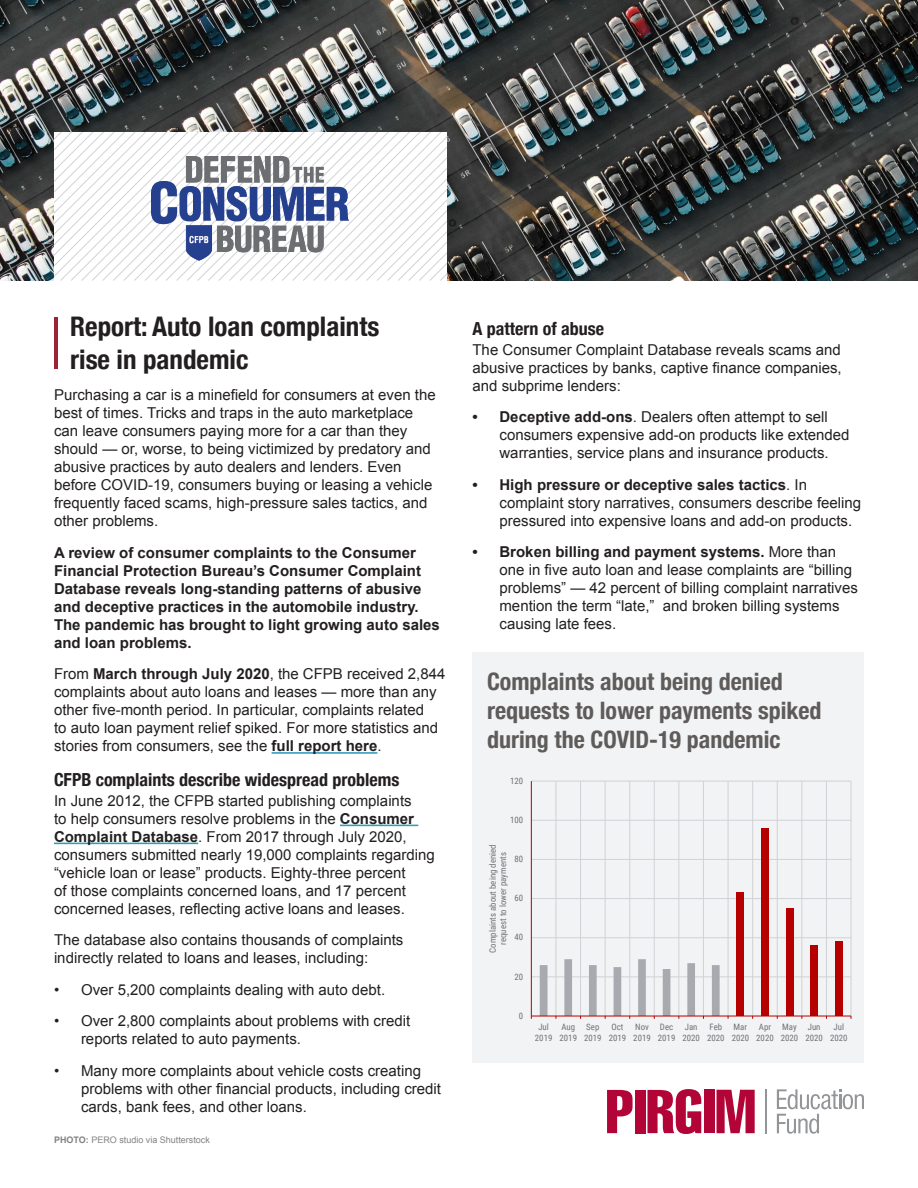
<style>
.page{position:relative;width:918px;height:1188px;background:#fff}
.page>*{position:absolute;margin:0;border:0;box-sizing:border-box;transform-origin:0 0}
.Headline{font:700 condensed 27px/32.4px "Helvetica Neue";color:#231f20}
.t1{font:700 condensed 24px/28.8px "Helvetica Neue";color:#5e5b5a}
.Subhead{font:700 condensed 18px "Helvetica Neue";color:#231f20}
.Body_Text{font:15px/18px "Arial";color:#231f20}
.Body_Text-2{font:700 15px/18px "Arial";color:#231f20}
.t2{font:9px "Arial";color:#808285}
.t3{font:8.85px/10.6px "Roboto Condensed";color:#76787b}
.s1{font-weight:700}
</style>
<div class="page">
<div style="left:472px;top:652px;width:392px;height:410px;background:#f2f3f4"></div>
<hr style="left:272px;top:752px;width:105px;height:2px;background:#309bbd">
<hr style="left:340px;top:825px;width:78px;height:1px;background:#309bbd">
<hr style="left:54px;top:843px;width:144px;height:1px;background:#309bbd">
<img style="left:0;top:0;width:918px;height:280px">
<svg style="left:54px;top:132px;width:392px;height:149px"></svg>
<img style="left:151px;top:157px;width:198px;height:104px">
<svg style="left:607px;top:1090px;width:26px;height:43px"></svg>
<div style="left:635px;top:1090px;width:10px;height:43px;background:#b30437"></div>
<svg style="left:647px;top:1089px;width:54px;height:45px"></svg>
<div style="left:704px;top:1090px;width:10px;height:43px;background:#b30437"></div>
<svg style="left:717px;top:1090px;width:38px;height:43px"></svg>
<hr style="left:765px;top:1089px;width:2px;height:45px;background:#939598">
<svg style="left:777px;top:1089px;width:87px;height:45px"></svg>
<hr style="left:531px;top:977px;width:320px;height:1px;background:#dcdddf">
<hr style="left:531px;top:937px;width:320px;height:1px;background:#dcdddf">
<hr style="left:531px;top:898px;width:320px;height:1px;background:#dcdddf">
<hr style="left:531px;top:859px;width:320px;height:1px;background:#dcdddf">
<hr style="left:531px;top:820px;width:320px;height:1px;background:#dcdddf">
<hr style="left:531px;top:781px;width:320px;height:1px;background:#dcdddf">
<hr style="left:556px;top:781px;width:1px;height:235px;background:#dcdddf">
<hr style="left:580px;top:781px;width:1px;height:235px;background:#dcdddf">
<hr style="left:605px;top:781px;width:1px;height:235px;background:#dcdddf">
<hr style="left:629px;top:781px;width:1px;height:235px;background:#dcdddf">
<hr style="left:654px;top:781px;width:1px;height:235px;background:#dcdddf">
<hr style="left:679px;top:781px;width:1px;height:235px;background:#dcdddf">
<hr style="left:703px;top:781px;width:1px;height:235px;background:#dcdddf">
<hr style="left:728px;top:781px;width:1px;height:235px;background:#dcdddf">
<hr style="left:752px;top:781px;width:1px;height:235px;background:#dcdddf">
<hr style="left:777px;top:781px;width:1px;height:235px;background:#dcdddf">
<hr style="left:802px;top:781px;width:1px;height:235px;background:#dcdddf">
<hr style="left:826px;top:781px;width:1px;height:235px;background:#dcdddf">
<hr style="left:851px;top:781px;width:1px;height:235px;background:#dcdddf">
<div style="left:737px;top:893px;width:7px;height:123px;background:#b60000"></div>
<div style="left:761px;top:828px;width:8px;height:188px;background:#b60000"></div>
<div style="left:786px;top:908px;width:7px;height:108px;background:#b60000"></div>
<div style="left:810px;top:946px;width:8px;height:70px;background:#b60000"></div>
<div style="left:835px;top:942px;width:8px;height:74px;background:#b60000"></div>
<hr style="left:531px;top:781px;width:1px;height:235px;background:#c00000">
<hr style="left:531px;top:1016px;width:320px;height:1px;background:#c00000">
<svg style="left:540px;top:959px;width:180px;height:60px"></svg>
<hr style="left:54px;top:317px;width:4px;height:52px;background:#9d2235">
<p class="Headline" style="left:70px;top:309px;width:311px">Report: Auto loan complaints rise in pandemic</p>
<p class="Body_Text" style="left:54px;top:386px;width:383px">Purchasing a car is a minefield for consumers at even the best of times. Tricks and traps in the auto marketplace can leave consumers paying more for a car than they should — or, worse, to being victimized by predatory and abusive practices by auto dealers and lenders. Even before COVID-19, consumers buying or leasing a vehicle frequently faced scams, high-pressure sales tactics, and other problems.</p>
<p class="Body_Text-2" style="left:54px;top:544px;width:387px">A review of consumer complaints to the Consumer Financial Protection Bureau’s Consumer Complaint Database reveals long-standing patterns of abusive and deceptive practices in the automobile industry.<br>The pandemic has brought to light growing auto sales and loan problems.</p>
<p class="Body_Text" style="left:54px;top:665px;width:393px">From <span class="s1">March through July 2020</span>, the CFPB received 2,844 complaints about auto loans and leases — more than any other five-month period. In particular, complaints related<br>to auto loan payment relief spiked. For more statistics and stories from consumers, see the <span class="s1">full report here</span>.</p>
<p class="Subhead" style="left:54px;top:765px;width:347px">CFPB complaints describe widespread problems</p>
<p class="Body_Text" style="left:54px;top:792px;width:382px">In June 2012, the CFPB started publishing complaints<br>to help consumers resolve problems in the <span class="s1">Consumer Complaint Database</span>. From 2017 through July 2020, consumers submitted nearly 19,000 complaints regarding “vehicle loan or lease” products. Eighty-three percent<br>of those complaints concerned loans, and 17 percent concerned leases, reflecting active loans and leases.</p>
<p class="Body_Text" style="left:54px;top:931px;width:351px">The database also contains thousands of complaints indirectly related to loans and leases, including:</p>
<p class="Body_Text" style="left:54px;top:981px;width:333px">• Over 5,200 complaints dealing with auto debt.</p>
<p class="Body_Text" style="left:81px;top:1012px;width:331px;text-indent:-27px">• Over 2,800 complaints about problems with credit reports related to auto payments.</p>
<p class="Body_Text" style="left:81px;top:1062px;width:362px;text-indent:-27px">• Many more complaints about vehicle costs creating problems with other financial products, including credit cards, bank fees, and other loans.</p>
<p class="t2" style="left:54px;top:1134px;width:157px"><span class="s1">PHOTO:</span> PERO studio via Shutterstock</p>
<p class="Subhead" style="left:472px;top:314px;width:133px">A pattern of abuse</p>
<p class="Body_Text" style="left:472px;top:341px;width:371px;text-align:justify">The Consumer Complaint Database reveals scams and abusive practices by banks, captive finance companies, and subprime lenders:</p>
<p class="Body_Text" style="left:500px;top:408px;width:352px;text-indent:-27px"><span class="s1">• Deceptive add-ons</span>. Dealers often attempt to sell consumers expensive add-on products like extended warranties, service plans and insurance products.</p>
<p class="Body_Text" style="left:500px;top:476px;width:363px;text-indent:-27px"><span class="s1">• High pressure or deceptive sales tactics</span>. In complaint story narratives, consumers describe feeling pressured into expensive loans and add-on products.</p>
<p class="Body_Text" style="left:500px;top:543px;width:360px;text-indent:-27px"><span class="s1">• Broken billing and payment systems.</span> More than one in five auto loan and lease complaints are “billing problems” — 42 percent of billing complaint narratives mention the term “late,” and broken billing systems causing late fees.</p>
<p class="t1" style="left:487px;top:665px;width:336px">Complaints about being denied requests to lower payments spiked during the COVID-19 pandemic</p>
<p class="t3" style="left:510px;top:775px;width:15px">120</p>
<p class="t3" style="left:510px;top:814px;width:15px">100</p>
<p class="t3" style="left:487px;top:953px;width:109px;text-align:center;rotate:-90deg">Complaints about being denied request to lower payments</p>
<p class="t3" style="left:515px;top:853px;width:10px">80</p>
<p class="t3" style="left:515px;top:892px;width:10px">60</p>
<p class="t3" style="left:515px;top:932px;width:10px">40</p>
<p class="t3" style="left:515px;top:971px;width:10px">20</p>
<p class="t3" style="left:519px;top:1010px;width:6px">0</p>
<p class="t3" style="left:535px;top:1021px;width:19px;text-align:center">Jul<br>2019</p>
<p class="t3" style="left:560px;top:1021px;width:19px">Aug<br>2019</p>
<p class="t3" style="left:584px;top:1021px;width:19px">Sep<br>2019</p>
<p class="t3" style="left:609px;top:1021px;width:19px;text-align:center">Oct<br>2019</p>
<p class="t3" style="left:633px;top:1021px;width:19px">Nov<br>2019</p>
<p class="t3" style="left:658px;top:1021px;width:19px">Dec<br>2019</p>
<p class="t3" style="left:682px;top:1021px;width:19px">Jan<br>2020</p>
<p class="t3" style="left:707px;top:1021px;width:19px">Feb<br>2020</p>
<p class="t3" style="left:732px;top:1021px;width:19px">Mar<br>2020</p>
<p class="t3" style="left:756px;top:1021px;width:19px">Apr<br>2020</p>
<p class="t3" style="left:781px;top:1021px;width:19px">May<br>2020</p>
<p class="t3" style="left:805px;top:1021px;width:19px">Jun<br>2020</p>
<p class="t3" style="left:830px;top:1021px;width:19px;text-align:center">Jul<br>2020</p>
</div>
